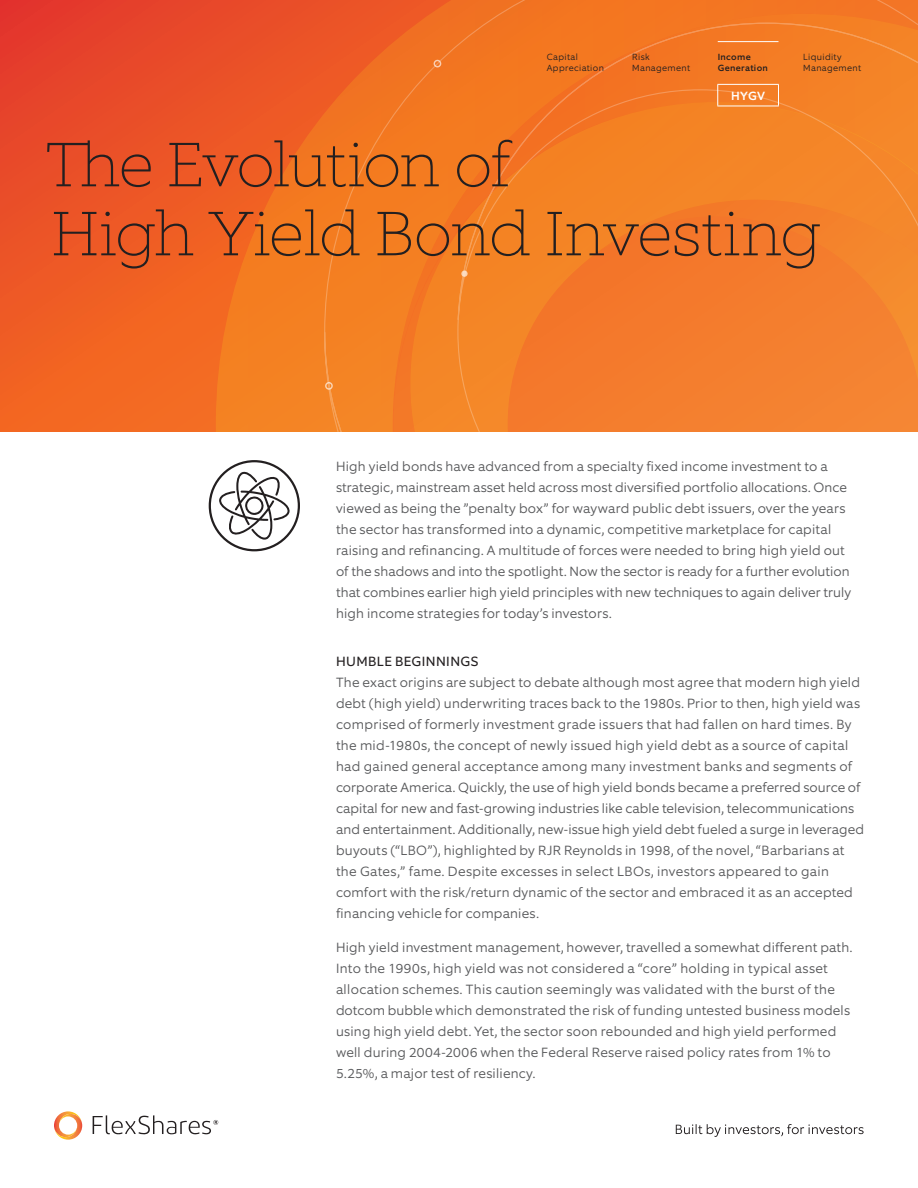
<style>
.page{position:relative;width:918px;height:1188px;background:#fff}
.page>*{position:absolute;margin:0;border:0;box-sizing:border-box;transform-origin:0 0}
.T2_Title{font:100 63px/69px "Equip Slab";letter-spacing:-.03em;color:#231f20}
.B1_Body{font:300 13.5px/21px "Equip";letter-spacing:.01em;color:#57585a}
.H1_Head__Primary{font:13.5px "Equip";letter-spacing:.03em;color:#231f20}
.N3_Navigation_FUND{font:500 12px "Equip";color:#fff}
.N1_Navigation{font:300 9px/10.8px "Equip";letter-spacing:.035em;color:#231f20}
.N2_Navigation_Medium{font:500 9px/10.8px "Equip";letter-spacing:.035em;color:#231f20}
</style>
<div class="page">
<div style="left:0;top:0;width:918px;height:432px;background:linear-gradient(to bottom,#e5402b,#f56d21)"></div>
<svg style="left:216px;top:14px;width:108px;height:418px;background:#f06c23"></svg>
<svg style="left:324px;top:0;width:594px;height:22px;background:#f16f23"></svg>
<svg style="left:324px;top:22px;width:594px;height:410px;background:#f37d27"></svg>
<div style="left:434px;top:60px;width:7px;height:7px;border:1px solid #fff;border-radius:50%"></div>
<div style="left:461px;top:271px;width:7px;height:6px;background:#fbd9bc;border-radius:50%"></div>
<div style="left:325px;top:382px;width:8px;height:8px;border:1px solid #fff;border-radius:50%"></div>
<svg style="left:93px;top:1115px;width:125px;height:20px"></svg>
<svg style="left:54px;top:1111px;width:28px;height:29px"></svg>
<svg style="left:676px;top:1124px;width:188px;height:13px"></svg>
<svg style="left:219px;top:471px;width:72px;height:69px"></svg>
<div style="left:209px;top:460px;width:91px;height:91px;border:2px solid #231f20;border-radius:50%"></div>
<hr style="left:718px;top:41px;width:60px;height:1px;background:#fff">
<hr style="left:717px;top:84px;width:62px;height:1px;background:#fff">
<svg style="left:717px;top:85px;width:1px;height:21px"></svg>
<svg style="left:778px;top:85px;width:1px;height:21px"></svg>
<hr style="left:717px;top:106px;width:62px;height:1px;background:#fff">
<p class="N1_Navigation" style="left:547px;top:52px;width:59px">Capital<br>Appreciation</p>
<p class="N1_Navigation" style="left:632px;top:52px;width:59px">Risk<br>Management</p>
<p class="N2_Navigation_Medium" style="left:718px;top:52px;width:52px">Income<br>Generation</p>
<p class="N1_Navigation" style="left:803px;top:52px;width:59px">Liquidity<br>Management</p>
<p class="N3_Navigation_FUND" style="left:731px;top:88px;width:36px">HYGV</p>
<p class="T2_Title" style="left:45px;top:130px;width:778px">The Evolution of<br>High Yield Bond Investing</p>
<p class="B1_Body" style="left:336px;top:455px;width:517px">High yield bonds have advanced from a specialty fixed income investment to a strategic, mainstream asset held across most diversified portfolio allocations. Once viewed as being the ”penalty box” for wayward public debt issuers, over the years the sector has transformed into a dynamic, competitive marketplace for capital raising and refinancing. A multitude of forces were needed to bring high yield out of the shadows and into the spotlight. Now the sector is ready for a further evolution that combines earlier high yield principles with new techniques to again deliver truly high income strategies for today’s investors.</p>
<p class="H1_Head__Primary" style="left:336px;top:652px;width:144px">HUMBLE BEGINNINGS</p>
<p class="B1_Body" style="left:336px;top:671px;width:530px">The exact origins are subject to debate although most agree that modern high yield debt (high yield) underwriting traces back to the 1980s. Prior to then, high yield was comprised of formerly investment grade issuers that had fallen on hard times. By the mid-1980s, the concept of newly issued high yield debt as a source of capital had gained general acceptance among many investment banks and segments of corporate America. Quickly, the use of high yield bonds became a preferred source of capital for new and fast-growing industries like cable television, telecommunications and entertainment. Additionally, new-issue high yield debt fueled a surge in leveraged buyouts (“LBO”), highlighted by RJR Reynolds in 1998, of the novel, “Barbarians at the Gates,” fame. Despite excesses in select LBOs, investors appeared to gain comfort with the risk/return dynamic of the sector and embraced it as an accepted financing vehicle for companies.</p>
<p class="B1_Body" style="left:336px;top:937px;width:518px">High yield investment management, however, travelled a somewhat different path.<br>Into the 1990s, high yield was not considered a “core” holding in typical asset allocation schemes. This caution seemingly was validated with the burst of the dotcom bubble which demonstrated the risk of funding untested business models using high yield debt. Yet, the sector soon rebounded and high yield performed well during 2004-2006 when the Federal Reserve raised policy rates from 1% to 5.25%, a major test of resiliency.</p>
</div>
